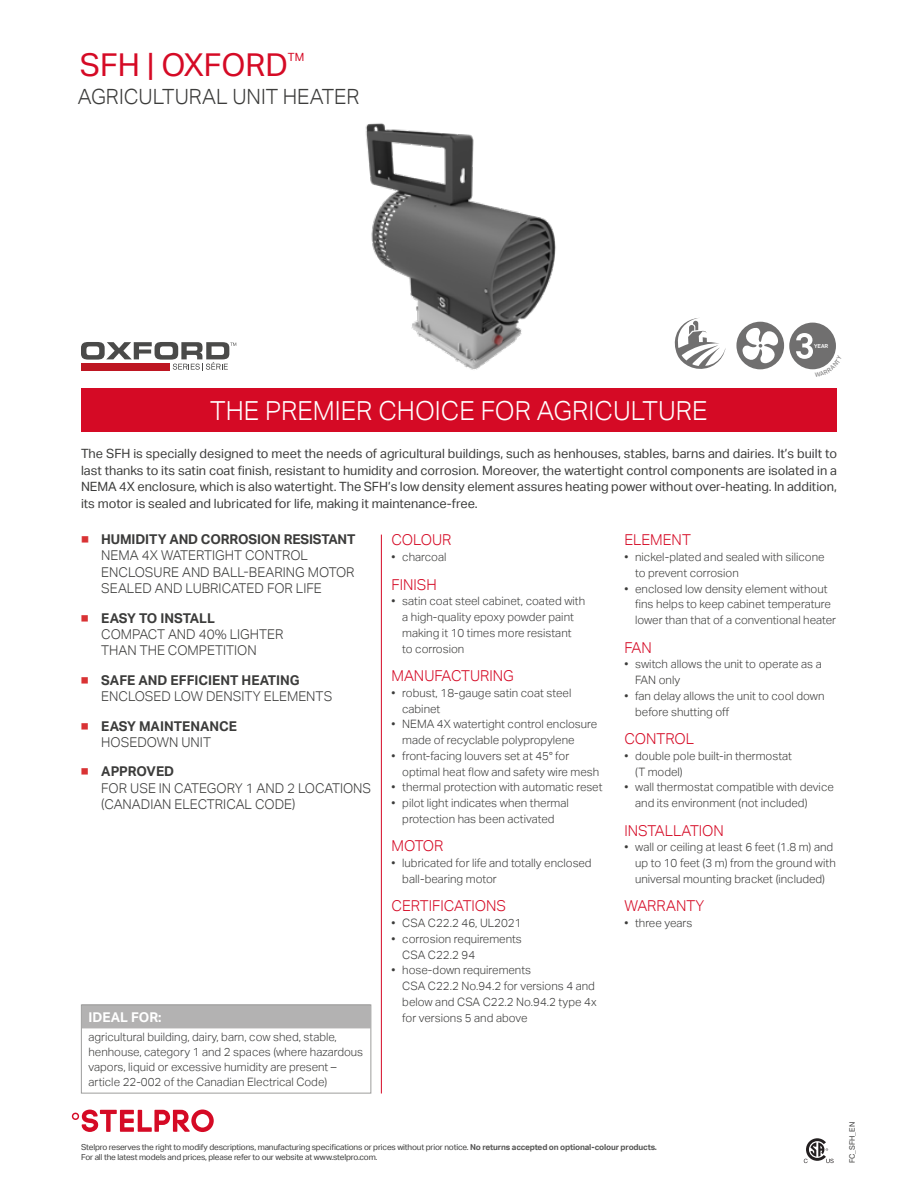
<style>
.page{position:relative;width:918px;height:1188px;background:#fff}
.page>*{position:absolute;margin:0;border:0;box-sizing:border-box;transform-origin:0 0}
.t1{font:31.5px "Aktiv Grotesk";color:#d50a25}
.t2{font:300 26.25px "Aktiv Grotesk";color:#fff}
.t3{font:300 21px "Aktiv Grotesk";color:#3c3c3b}
.t4{font:300 15px "Aktiv Grotesk";color:#d50a25}
.t5{font:300 13.5px/16.2px "Aktiv Grotesk";color:#3c3c3b}
.t6{font:700 13.5px/16.2px "Aktiv Grotesk";color:#3c3c3b;text-align:center}
.t7{font:700 13.5px "Aktiv Grotesk";color:#fff}
.t8{font:12.75px/16.5px "Aktiv Grotesk";color:#3c3c3b;text-align:justify}
.t9{font:300 11.55px/15.8px "Aktiv Grotesk";color:#3c3c3b}
.t10{font:11.25px "Aktiv Grotesk";color:#d50a25}
.t11{font:8.25px/9.9px "Aktiv Grotesk";letter-spacing:-.02em;color:#3c3c3b}
.t12{font:7.5px "Aktiv Grotesk";color:#3c3c3b}
.t13{font:700 5.55px "Akkurat";color:#fff}
.s1{font-weight:700;color:#d93234}
.s2{font-weight:700}
.s3{color:#d93234}
.s4{font-weight:300}
.s5{font-weight:700;color:#575756}
</style>
<div class="page">
<svg style="left:804px;top:1138px;width:30px;height:25px"></svg>
<img style="left:365px;top:123px;width:191px;height:247px">
<div style="left:736px;top:322px;width:48px;height:47px;background:#706f6f;border-radius:50%"></div>
<svg style="left:743px;top:327px;width:35px;height:36px"></svg>
<svg style="left:674px;top:318px;width:52px;height:51px"></svg>
<svg style="left:81px;top:342px;width:155px;height:29px"></svg>
<hr style="left:381px;top:535px;width:1px;height:559px;background:#d50a25">
<div style="left:789px;top:323px;width:47px;height:46px;background:#706f6f;border-radius:50%"></div>
<div style="left:82px;top:1004px;width:288px;height:24px;background:#b3b2b2"></div>
<div style="left:81px;top:1005px;width:290px;height:89px;border:1px solid #9d9d9c"></div>
<div style="left:81px;top:389px;width:756px;height:43px;background:#d50a25"></div>
<svg style="left:72px;top:1110px;width:142px;height:22px"></svg>
<svg style="left:796px;top:333px;width:40px;height:37px"></svg>
<h1 class="t1" style="left:80px;top:47px;width:209px">SFH | OXFORD</h1>
<p class="t10" style="left:288px;top:51px;width:18px">TM</p>
<h3 class="t3" style="left:78px;top:85px;width:283px">AGRICULTURAL UNIT HEATER</h3>
<p class="t13" style="left:814px;top:342px;width:16px">YEAR</p>
<h2 class="t2" style="left:210px;top:395px;width:499px">THE PREMIER CHOICE FOR AGRICULTURE</h2>
<p class="t8" style="left:81px;top:446px;width:758px">The SFH is specially designed to meet the needs of agricultural buildings, such as henhouses, stables, barns and dairies. It’s built to last thanks to its satin coat finish, resistant to humidity and corrosion. Moreover, the watertight control components are isolated in a NEMA 4X enclosure, which is also watertight. The SFH’s low density element assures heating power without over-heating. In addition, its motor is sealed and lubricated for life, making it maintenance-free.</p>
<p class="t5" style="left:101px;top:531px;width:256px;text-indent:-20px"><span class="s1">■</span> <span class="s2">HUMIDITY AND CORROSION RESISTANT<br></span>NEMA 4X WATERTIGHT CONTROL<br>ENCLOSURE AND BALL-BEARING MOTOR<br>SEALED AND LUBRICATED FOR LIFE</p>
<p class="t5" style="left:101px;top:610px;width:184px;text-indent:-20px"><span class="s1">■</span> <span class="s2">EASY TO INSTALL<br></span>COMPACT AND 40% LIGHTER<br>THAN THE COMPETITION</p>
<p class="t5" style="left:101px;top:672px;width:233px;text-indent:-20px"><span class="s1">■</span> <span class="s2">SAFE AND EFFICIENT HEATING<br></span>ENCLOSED LOW DENSITY ELEMENTS</p>
<p class="t6" style="left:81px;top:718px;width:158px"><span class="s3">■</span> EASY MAINTENANCE<br><span class="s4">HOSEDOWN UNIT</span></p>
<p class="t5" style="left:101px;top:764px;width:272px;text-indent:-20px"><span class="s1">■</span> <span class="s2">APPROVED<br></span>FOR USE IN CATEGORY 1 AND 2 LOCATIONS (CANADIAN ELECTRICAL CODE)</p>
<p class="t7" style="left:88px;top:1009px;width:75px">IDEAL FOR:</p>
<p class="t9" style="left:88px;top:1030px;width:276px;line-height:15px">agricultural building, dairy, barn, cow shed, stable, henhouse, category 1 and 2 spaces (where hazardous vapors, liquid or excessive humidity are present – article 22-002 of the Canadian Electrical Code)</p>
<p class="t4" style="left:392px;top:531px;width:62px">COLOUR</p>
<p class="t9" style="left:392px;top:549px;width:56px">• charcoal</p>
<p class="t4" style="left:392px;top:576px;width:47px">FINISH</p>
<p class="t9" style="left:402px;top:593px;width:184px;text-indent:-11px">• satin coat steel cabinet, coated with a high-quality epoxy powder paint making it 10 times more resistant<br>to corrosion</p>
<p class="t4" style="left:392px;top:667px;width:124px">MANUFACTURING</p>
<p class="t9" style="left:402px;top:685px;width:171px;text-indent:-11px">• robust, 18-gauge satin coat steel cabinet</p>
<p class="t9" style="left:402px;top:716px;width:196px;text-indent:-11px">• NEMA 4X watertight control enclosure made of recyclable polypropylene</p>
<p class="t9" style="left:402px;top:748px;width:199px;text-indent:-11px">• front-facing louvers set at 45° for optimal heat flow and safety wire mesh</p>
<p class="t9" style="left:392px;top:779px;width:213px">• thermal protection with automatic reset</p>
<p class="t9" style="left:392px;top:795px;width:179px;text-align:center">• pilot light indicates when thermal protection has been activated</p>
<p class="t4" style="left:392px;top:837px;width:54px">MOTOR</p>
<p class="t9" style="left:402px;top:855px;width:191px;text-indent:-11px">• lubricated for life and totally enclosed ball-bearing motor</p>
<p class="t4" style="left:392px;top:897px;width:116px">CERTIFICATIONS</p>
<p class="t9" style="left:392px;top:915px;width:132px">• CSA C22.2 46, UL2021</p>
<p class="t9" style="left:402px;top:931px;width:121px;text-indent:-11px">• corrosion requirements<br>CSA C22.2 94</p>
<p class="t9" style="left:402px;top:962px;width:196px;text-indent:-11px">• hose-down requirements<br>CSA C22.2 No.94.2 for versions 4 and below and CSA C22.2 No.94.2 type 4x for versions 5 and above</p>
<p class="t4" style="left:624px;top:531px;width:68px">ELEMENT</p>
<p class="t9" style="left:635px;top:549px;width:191px;text-indent:-11px">• nickel-plated and sealed with silicone to prevent corrosion</p>
<p class="t9" style="left:635px;top:581px;width:203px;text-indent:-11px">• enclosed low density element without fins helps to keep cabinet temperature lower than that of a conventional heater</p>
<p class="t4" style="left:624px;top:639px;width:29px">FAN</p>
<p class="t9" style="left:635px;top:656px;width:188px;text-indent:-11px">• switch allows the unit to operate as a<br>FAN only</p>
<p class="t9" style="left:635px;top:688px;width:191px;text-indent:-11px">• fan delay allows the unit to cool down before shutting off</p>
<p class="t4" style="left:624px;top:730px;width:71px">CONTROL</p>
<p class="t9" style="left:635px;top:748px;width:158px;text-indent:-11px">• double pole built-in thermostat (T model)</p>
<p class="t9" style="left:635px;top:779px;width:200px;text-indent:-11px">• wall thermostat compatible with device and its environment (not included)</p>
<p class="t4" style="left:624px;top:822px;width:101px">INSTALLATION</p>
<p class="t9" style="left:635px;top:839px;width:202px;text-indent:-11px">• wall or ceiling at least 6 feet (1.8 m) and up to 10 feet (3 m) from the ground with universal mounting bracket (included)</p>
<p class="t4" style="left:624px;top:897px;width:81px">WARRANTY</p>
<p class="t9" style="left:624px;top:915px;width:69px">• three years</p>
<p class="t11" style="left:81px;top:1143px;width:577px">Stelpro reserves the right to modify descriptions, manufacturing specifications or prices without prior notice. <span class="s5">No returns accepted on optional-colour products.<br></span>For all the latest models and prices, please refer to our website at www.stelpro.com.</p>
<p class="t12" style="left:848px;top:1163px;width:43px;rotate:-90deg">FC_SFH_EN</p>
</div>
